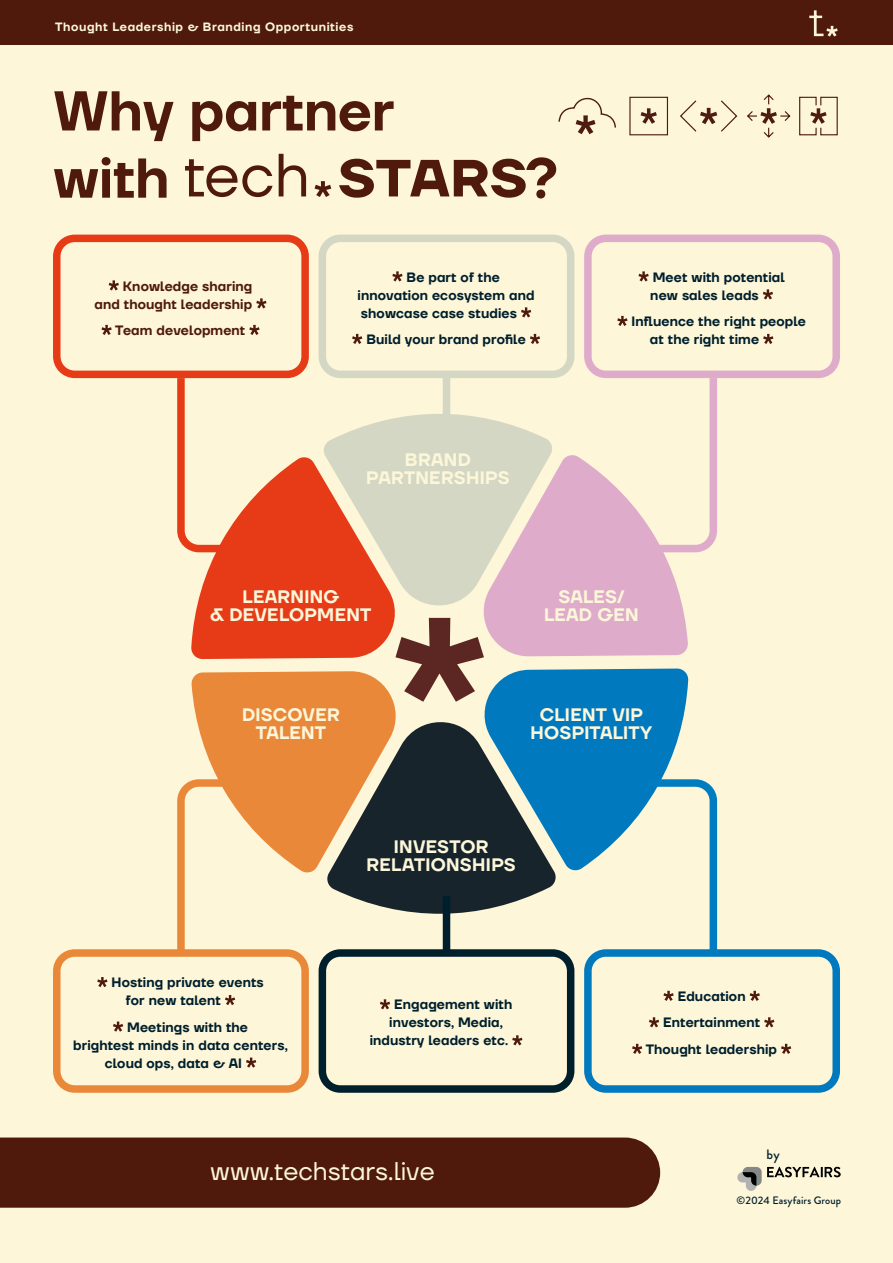
<style>
.page{position:relative;width:893px;height:1263px;background:#fdf6d8}
.page>*{position:absolute;margin:0;border:0;box-sizing:border-box;transform-origin:0 0}
.t1{font:600 55.95px/67.2px "TT Firs Neue";color:#4f1a0c}
.t2{font:25.5px "TT Firs Neue";color:#fdf6d8}
.t3{font:600 18px/18px "TT Firs Neue";letter-spacing:.015em;color:#fdf7da;text-align:center}
.t4{font:500 13.65px "Brandon Grotesque";color:#001f2d}
.t5{font:600 13.5px/18px "TT Firs Neue";letter-spacing:.01em;color:#001f2d}
.t6{font:600 13.5px/18px "TT Firs Neue";letter-spacing:.01em;color:#4f1a0c;text-align:right}
.t7{font:600 12px "TT Firs Neue";letter-spacing:.05em;color:#fdf6d8}
.t8{font:500 10.8px "Brandon Grotesque";letter-spacing:.01em;color:#001f2d}
.t9{font:600 7.05px "TT Firs Neue";color:#001f2d}
</style>
<div class="page">
<div style="left:0;top:0;width:893px;height:45px;background:#4f1a0c"></div>
<svg style="left:809px;top:10px;width:29px;height:27px"></svg>
<div style="left:0;top:1137px;width:660px;height:71px;background:#4f1a0c"></div>
<svg style="left:737px;top:1167px;width:104px;height:24px"></svg>
<svg style="left:747px;top:94px;width:44px;height:44px"></svg>
<svg style="left:558px;top:98px;width:58px;height:36px"></svg>
<svg style="left:680px;top:100px;width:57px;height:32px"></svg>
<svg style="left:641px;top:108px;width:16px;height:16px"></svg>
<div style="left:629px;top:97px;width:39px;height:38px;border:1px solid #4e1b10"></div>
<svg style="left:799px;top:97px;width:39px;height:38px"></svg>
<svg style="left:185px;top:159px;width:88px;height:38px"></svg>
<svg style="left:279px;top:154px;width:27px;height:42px"></svg>
<svg style="left:339px;top:159px;width:187px;height:39px"></svg>
<svg style="left:315px;top:181px;width:16px;height:16px"></svg>
<svg style="left:109px;top:280px;width:10px;height:10px"></svg>
<svg style="left:256px;top:298px;width:11px;height:10px"></svg>
<svg style="left:101px;top:325px;width:11px;height:10px"></svg>
<svg style="left:249px;top:325px;width:11px;height:10px"></svg>
<div style="left:53px;top:235px;width:256px;height:143px;border:8px solid #e73b18;border-radius:18px"></div>
<svg style="left:97px;top:977px;width:11px;height:10px"></svg>
<svg style="left:225px;top:995px;width:10px;height:10px"></svg>
<svg style="left:113px;top:1021px;width:10px;height:11px"></svg>
<svg style="left:246px;top:1057px;width:10px;height:11px"></svg>
<div style="left:53px;top:949px;width:256px;height:144px;border:8px solid #ea883a;border-radius:18px"></div>
<svg style="left:392px;top:271px;width:11px;height:10px"></svg>
<svg style="left:521px;top:307px;width:10px;height:10px"></svg>
<svg style="left:352px;top:334px;width:10px;height:10px"></svg>
<svg style="left:530px;top:334px;width:10px;height:10px"></svg>
<div style="left:319px;top:235px;width:255px;height:143px;border:8px solid #d4d7c4;border-radius:18px"></div>
<svg style="left:380px;top:999px;width:10px;height:10px"></svg>
<svg style="left:512px;top:1035px;width:10px;height:10px"></svg>
<div style="left:319px;top:949px;width:255px;height:144px;border:8px solid #001f2d;border-radius:18px"></div>
<svg style="left:638px;top:271px;width:11px;height:10px"></svg>
<svg style="left:763px;top:289px;width:10px;height:10px"></svg>
<svg style="left:617px;top:316px;width:10px;height:10px"></svg>
<svg style="left:763px;top:334px;width:10px;height:10px"></svg>
<div style="left:584px;top:235px;width:256px;height:143px;border:8px solid #deabcb;border-radius:18px"></div>
<svg style="left:663px;top:991px;width:11px;height:10px"></svg>
<svg style="left:750px;top:991px;width:10px;height:10px"></svg>
<svg style="left:649px;top:1017px;width:10px;height:10px"></svg>
<svg style="left:764px;top:1017px;width:10px;height:10px"></svg>
<svg style="left:632px;top:1044px;width:10px;height:10px"></svg>
<svg style="left:781px;top:1044px;width:10px;height:10px"></svg>
<div style="left:584px;top:949px;width:256px;height:144px;border:8px solid #0079bf;border-radius:18px"></div>
<svg style="left:173px;top:371px;width:548px;height:590px"></svg>
<div style="left:443px;top:378px;width:7px;height:57px;background:#d4d7c4"></div>
<div style="left:443px;top:896px;width:7px;height:57px;background:#001f2d"></div>
<p class="t7" style="left:55px;top:19px;width:300px">Thought Leadership &amp; Branding Opportunities</p>
<h1 class="t1" style="left:53px;top:77px;width:343px">Why partner with</h1>
<h1 class="t1" style="left:526px;top:144px;width:34px">?</h1>
<p class="t6" style="left:95px;top:277px;width:159px">Knowledge sharing and thought leadership</p>
<p class="t6" style="left:115px;top:321px;width:132px">Team development</p>
<p class="t5" style="left:358px;top:268px;width:178px;text-indent:49px">Be part of the innovation ecosystem and showcase case studies</p>
<p class="t5" style="left:366px;top:330px;width:161px">Build your brand profile</p>
<h3 class="t3" style="left:366px;top:450px;width:145px">BRAND<br>PARTNERSHIPS</h3>
<p class="t5" style="left:650px;top:268px;width:136px">Meet with potential new sales leads</p>
<p class="t5" style="left:650px;top:312px;width:158px;text-indent:-18px">Influence the right people at the right time</p>
<h3 class="t3" style="left:211px;top:587px;width:162px">LEARNING<br>&amp; DEVELOPMENT</h3>
<h3 class="t3" style="left:242px;top:705px;width:99px">DISCOVER<br>TALENT</h3>
<h3 class="t3" style="left:544px;top:587px;width:96px">SALES/<br>LEAD GEN</h3>
<h3 class="t3" style="left:530px;top:705px;width:123px">CLIENT VIP<br>HOSPITALITY</h3>
<h3 class="t3" style="left:366px;top:838px;width:151px">INVESTOR<br>RELATIONSHIPS</h3>
<p class="t5" style="left:126px;top:973px;width:139px;text-indent:-14px">Hosting private events for new talent</p>
<p class="t5" style="left:127px;top:1018px;width:122px">Meetings with the</p>
<p class="t5" style="left:73px;top:1036px;width:216px">brightest minds in data centers,</p>
<p class="t5" style="left:105px;top:1054px;width:139px">cloud ops, data &amp; AI</p>
<p class="t5" style="left:394px;top:996px;width:120px">Engagement with</p>
<p class="t5" style="left:389px;top:1014px;width:115px">investors, Media,</p>
<p class="t5" style="left:370px;top:1032px;width:140px">industry leaders etc.</p>
<p class="t9" style="left:515px;top:1032px;width:3px">.</p>
<h2 class="t2" style="left:210px;top:1154px;width:226px">www.techstars.live</h2>
<p class="t5" style="left:646px;top:983px;width:133px;line-height:26.5px;text-align:center">Education<br>Entertainment<br>Thought leadership</p>
<p class="t4" style="left:767px;top:1145px;width:15px">by</p>
<p class="t8" style="left:736px;top:1192px;width:106px">©2024 Easyfairs Group</p>
</div>
